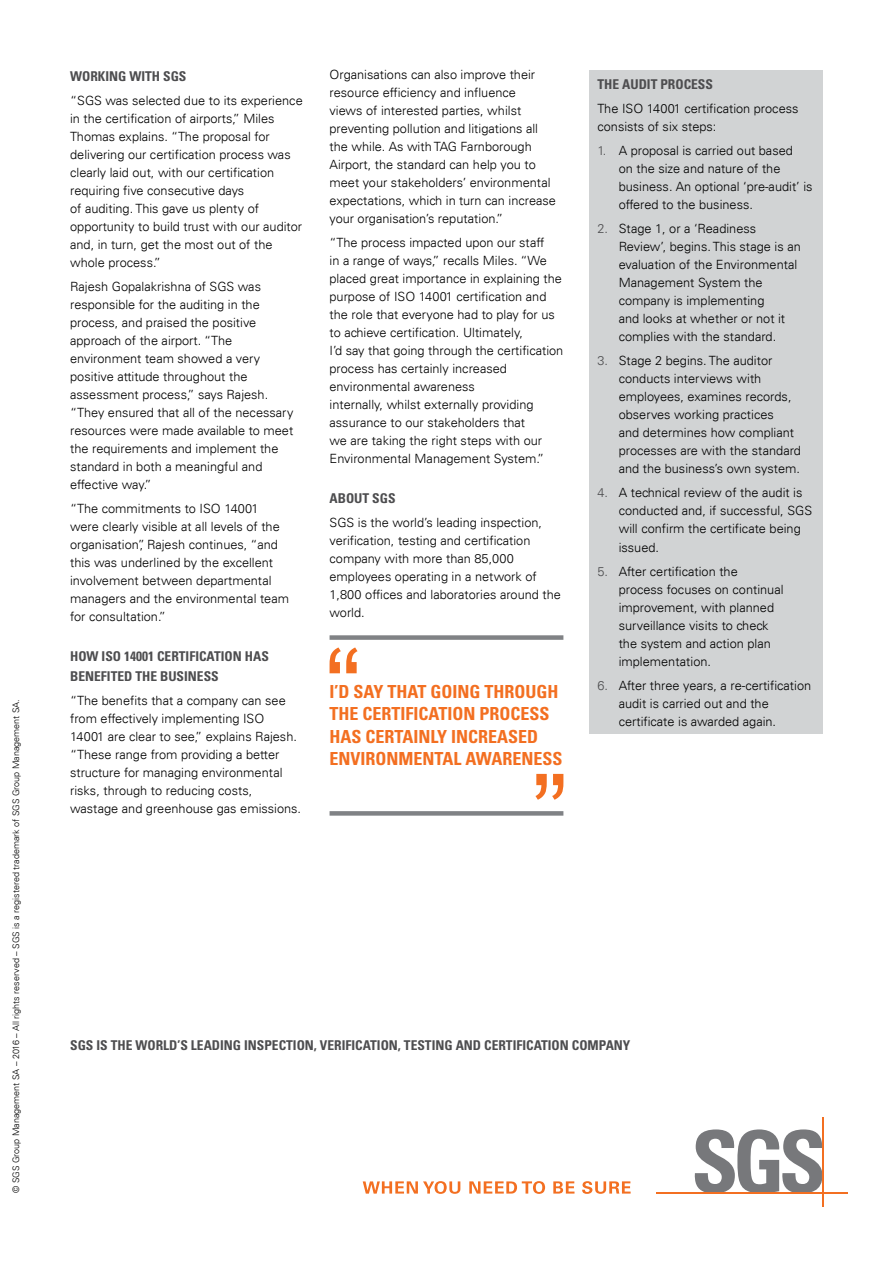
<style>
.page{position:relative;width:893px;height:1263px;background:#fff}
.page>*{position:absolute;margin:0;border:0;box-sizing:border-box;transform-origin:0 0}
.t1{font:700 condensed 18px "Univers LT";color:#f36f21}
.t2{font:700 condensed 13.5px/20.2px "Univers LT";color:#4d4d4f}
.t3{font:300 12.75px/18px "Univers LT";color:#000}
.t4{font:300 9px "Univers LT";color:#000}
.s1{color:#4d4d4f}
</style>
<div class="page">
<svg style="left:363px;top:1181px;width:97px;height:13px"></svg>
<svg style="left:469px;top:1181px;width:76px;height:13px"></svg>
<svg style="left:553px;top:1181px;width:21px;height:12px"></svg>
<svg style="left:582px;top:1181px;width:49px;height:13px"></svg>
<svg style="left:694px;top:1129px;width:128px;height:63px"></svg>
<hr style="left:656px;top:1192px;width:191px;height:2px;background:#f36f21">
<hr style="left:822px;top:1117px;width:1px;height:89px;background:#f36f21">
<div style="left:589px;top:70px;width:234px;height:664px;background:#d1d3d4"></div>
<div style="left:330px;top:811px;width:233px;height:5px;background:#808285"></div>
<div style="left:330px;top:635px;width:233px;height:5px;background:#808285"></div>
<svg style="left:330px;top:647px;width:27px;height:26px"></svg>
<svg style="left:535px;top:774px;width:28px;height:26px"></svg>
<p class="t4" style="left:11px;top:1193px;width:495px;rotate:-90deg">© SGS Group Management SA – 2016 – All rights reserved – SGS is a registered trademark of SGS Group Management SA.</p>
<p class="t2" style="left:70px;top:66px;width:118px">WORKING WITH SGS</p>
<p class="t3" style="left:70px;top:91px;width:234px">“SGS was selected due to its experience in the certification of airports,” Miles Thomas explains. “The proposal for delivering our certification process was clearly laid out, with our certification requiring five consecutive days<br>of auditing. This gave us plenty of opportunity to build trust with our auditor and, in turn, get the most out of the whole process.”</p>
<p class="t3" style="left:70px;top:277px;width:225px">Rajesh Gopalakrishna of SGS was responsible for the auditing in the process, and praised the positive approach of the airport. “The environment team showed a very positive attitude throughout the assessment process,” says Rajesh. “They ensured that all of the necessary resources were made available to meet the requirements and implement the standard in both a meaningful and effective way.”</p>
<p class="t3" style="left:70px;top:499px;width:220px">“The commitments to ISO 14001 were clearly visible at all levels of the organisation”, Rajesh continues, “and this was underlined by the excellent involvement between departmental managers and the environmental team for consultation.”</p>
<p class="t2" style="left:70px;top:646px;width:200px">HOW ISO 14001 CERTIFICATION HAS<br>BENEFITED THE BUSINESS</p>
<p class="t3" style="left:70px;top:692px;width:233px">“The benefits that a company can see from effectively implementing ISO 14001 are clear to see,” explains Rajesh. “These range from providing a better structure for managing environmental risks, through to reducing costs, wastage and greenhouse gas emissions.</p>
<p class="t3" style="left:330px;top:66px;width:228px">Organisations can also improve their resource efficiency and influence<br>views of interested parties, whilst preventing pollution and litigations all the while. As with TAG Farnborough Airport, the standard can help you to meet your stakeholders’ environmental expectations, which in turn can increase your organisation’s reputation.”</p>
<p class="t3" style="left:330px;top:234px;width:235px">“The process impacted upon our staff<br>in a range of ways,” recalls Miles. “We placed great importance in explaining the purpose of ISO 14001 certification and the role that everyone had to play for us to achieve certification. Ultimately,<br>I’d say that going through the certification process has certainly increased environmental awareness<br>internally, whilst externally providing assurance to our stakeholders that<br>we are taking the right steps with our Environmental Management System.”</p>
<p class="t2" style="left:330px;top:488px;width:68px">ABOUT SGS</p>
<p class="t3" style="left:330px;top:514px;width:233px">SGS is the world’s leading inspection, verification, testing and certification company with more than 85,000 employees operating in a network of<br>1,800 offices and laboratories around the world.</p>
<h1 class="t1" style="left:330px;top:680px;width:35px">I’D SAY</h1>
<h1 class="t1" style="left:388px;top:680px;width:11px">THAT</h1>
<h1 class="t1" style="left:430px;top:680px;width:11px">GOING</h1>
<h1 class="t1" style="left:484px;top:680px;width:12px">THROUGH</h1>
<h1 class="t1" style="left:330px;top:703px;width:11px">THE</h1>
<h1 class="t1" style="left:363px;top:703px;width:10px">CERTIFICATION</h1>
<h1 class="t1" style="left:479px;top:703px;width:11px">PROCESS</h1>
<h1 class="t1" style="left:330px;top:725px;width:11px">HAS</h1>
<h1 class="t1" style="left:366px;top:725px;width:10px">CERTAINLY</h1>
<h1 class="t1" style="left:451px;top:725px;width:11px">INCREASED</h1>
<h1 class="t1" style="left:330px;top:748px;width:12px">ENVIRONMENTAL</h1>
<h1 class="t1" style="left:465px;top:748px;width:12px">AWARENESS</h1>
<p class="t2" style="left:597px;top:74px;width:117px">THE AUDIT PROCESS</p>
<p class="t3" style="left:597px;top:100px;width:203px">The ISO 14001 certification process consists of six steps:</p>
<p class="t3" style="left:619px;top:142px;width:195px;text-indent:-21px"><span class="s1">1.</span> A proposal is carried out based<br>on the size and nature of the business. An optional ‘pre-audit’ is offered to the business.</p>
<p class="t3" style="left:619px;top:220px;width:184px;text-indent:-21px"><span class="s1">2.</span> Stage 1, or a ‘Readiness<br>Review’, begins. This stage is an evaluation of the Environmental<br>Management System the company is implementing<br>and looks at whether or not it complies with the standard.</p>
<p class="t3" style="left:619px;top:352px;width:184px;text-indent:-21px"><span class="s1">3.</span> Stage 2 begins. The auditor conducts interviews with employees, examines records, observes working practices<br>and determines how compliant processes are with the standard and the business’s own system.</p>
<p class="t3" style="left:619px;top:484px;width:195px;text-indent:-21px"><span class="s1">4.</span> A technical review of the audit is conducted and, if successful, SGS will confirm the certificate being issued.</p>
<p class="t3" style="left:619px;top:562px;width:166px;text-indent:-21px"><span class="s1">5.</span> After certification the process focuses on continual improvement, with planned surveillance visits to check the system and action plan implementation.</p>
<p class="t3" style="left:619px;top:676px;width:194px;text-indent:-21px"><span class="s1">6.</span> After three years, a re-certification audit is carried out and the certificate is awarded again.</p>
<p class="t2" style="left:70px;top:1035px;width:49px">SGS IS THE</p>
<p class="t2" style="left:135px;top:1035px;width:10px">WORLD</p>
<p class="t2" style="left:177px;top:1035px;width:22px">’S LEADING</p>
<p class="t2" style="left:244px;top:1035px;width:8px">INSPECTION</p>
<p class="t2" style="left:314px;top:1035px;width:14px">, VERIFICATION</p>
<p class="t2" style="left:398px;top:1035px;width:14px">, TESTING</p>
<p class="t2" style="left:456px;top:1035px;width:10px">AND</p>
<p class="t2" style="left:484px;top:1035px;width:8px">CERTIFICATION</p>
<p class="t2" style="left:572px;top:1035px;width:10px">COMPANY</p>
</div>
